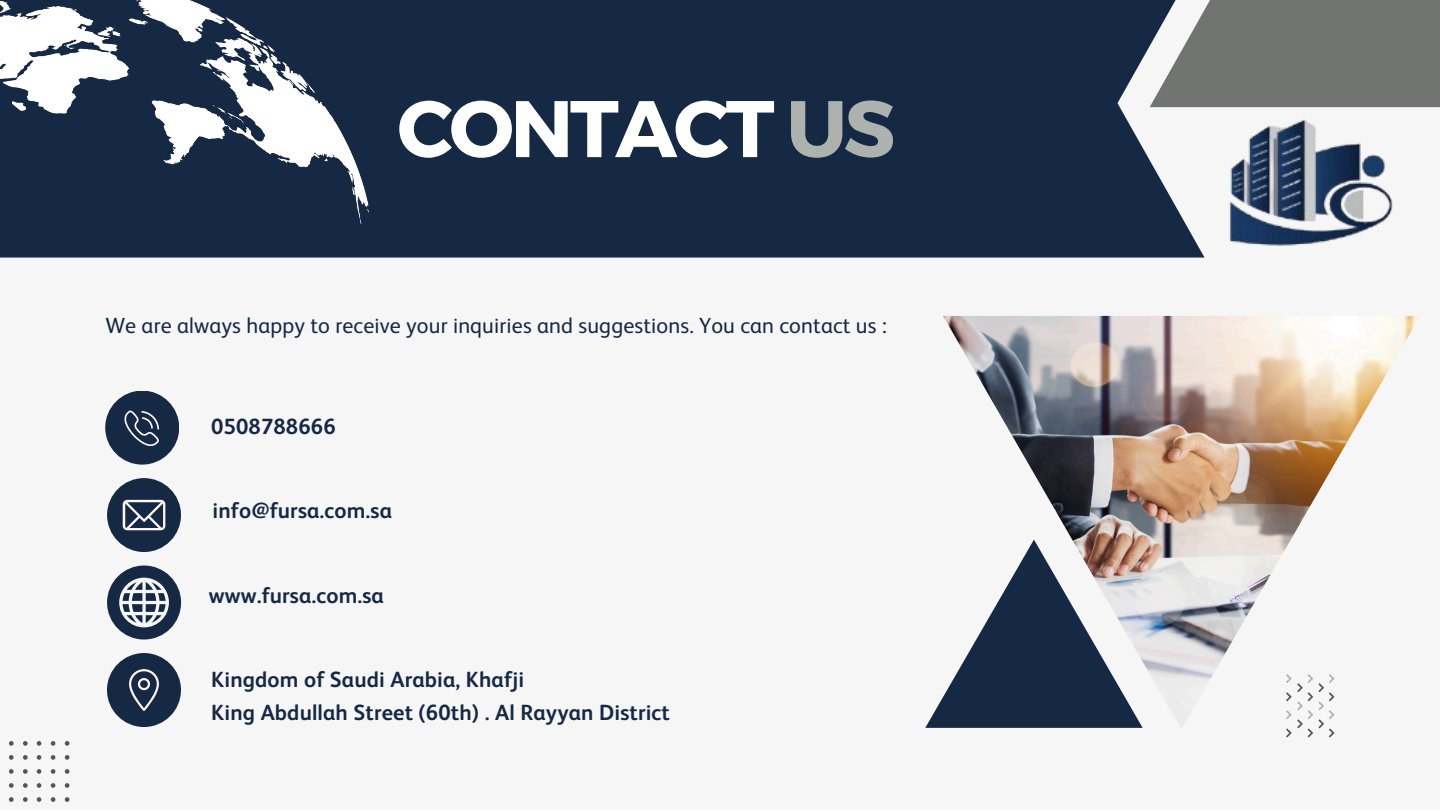
<style>
.page{position:relative;width:1440px;height:810px;background:#f6f6f7}
.page>*{position:absolute;margin:0;border:0;box-sizing:border-box;transform-origin:0 0}
.t1{font:700 80px "Montserrat";letter-spacing:-.04em;color:#fff}
.t2{font:700 22px "FS Albert Arabic";letter-spacing:.005em;color:#152844}
.t3{font:22px "FS Albert Arabic";letter-spacing:.005em;color:#152844}
.s1{color:#aeb2af}
</style>
<div class="page">
<svg style="left:1286px;top:729px;width:49px;height:9px"></svg>
<div style="left:0;top:0;width:1205px;height:258px;background:#152844"></div>
<svg style="left:9px;top:741px;width:60px;height:61px"></svg>
<div style="left:1150px;top:0;width:290px;height:107px;background:#717471"></div>
<img style="left:943px;top:316px;width:477px;height:413px">
<svg style="left:925px;top:540px;width:218px;height:188px"></svg>
<img style="left:1205px;top:107px;width:204px;height:139px">
<img style="left:0;top:0;width:374px;height:257px">
<div style="left:105px;top:391px;width:74px;height:74px;background:#152844;border-radius:50%"></div>
<svg style="left:124px;top:410px;width:36px;height:36px"></svg>
<div style="left:107px;top:653px;width:74px;height:74px;background:#152844;border-radius:50%"></div>
<svg style="left:129px;top:669px;width:30px;height:42px"></svg>
<svg style="left:107px;top:566px;width:74px;height:74px"></svg>
<div style="left:107px;top:478px;width:74px;height:74px;background:#152844;border-radius:50%"></div>
<svg style="left:123px;top:500px;width:42px;height:30px"></svg>
<p class="t1" style="left:397px;top:77px;width:499px">CONTACT <span class="s1">US</span></p>
<p class="t3" style="left:105px;top:312px;width:783px">We are always happy to receive your inquiries and suggestions. You can contact us :</p>
<h1 class="t2" style="left:211px;top:414px;width:126px">0508788666</h1>
<p class="t2" style="left:213px;top:498px;width:181px">info@fursa.com.sa</p>
<p class="t2" style="left:209px;top:582px;width:176px">www.fursa.com.sa</p>
<p class="t2" style="left:211px;top:666px;width:315px">Kingdom of Saudi Arabia, Khafji</p>
<p class="t2" style="left:211px;top:699px;width:460px">King Abdullah Street (60th) . Al Rayyan District</p>
</div>
